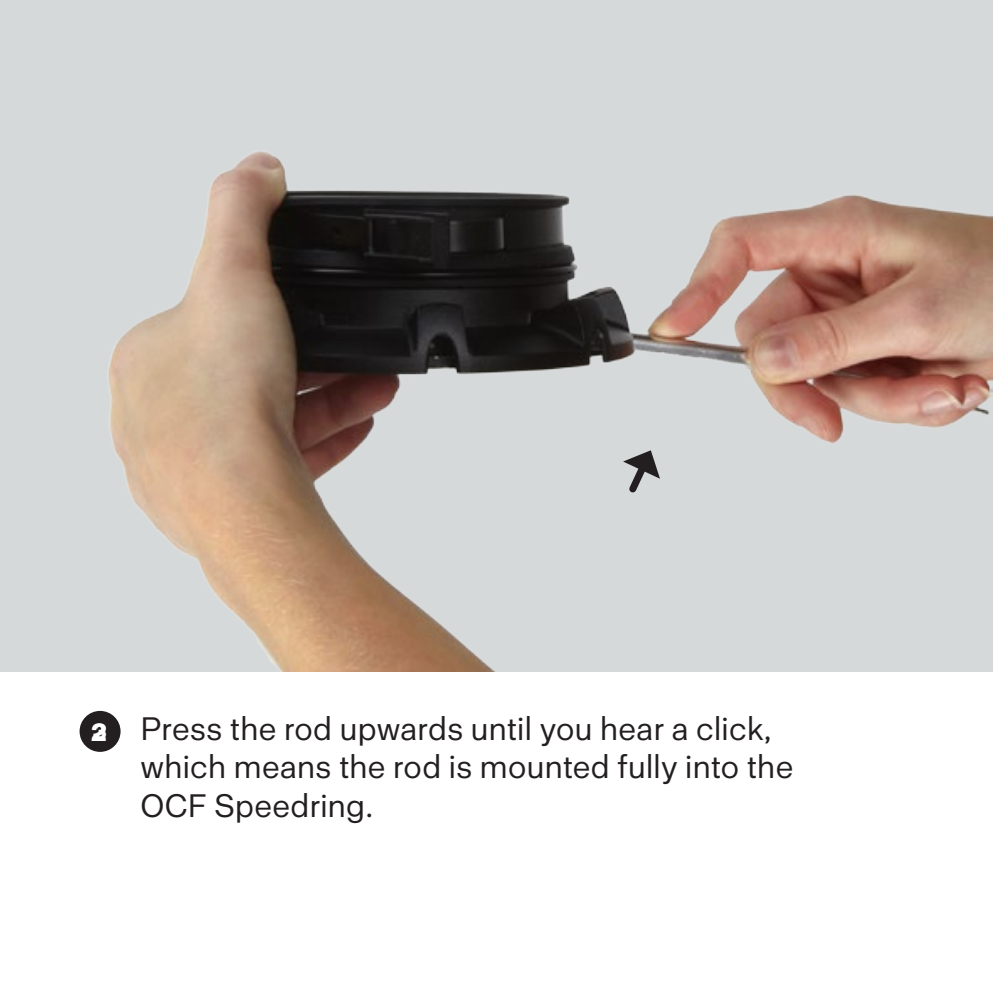
<style>
.page{position:relative;width:993px;height:993px;background:#fff}
.page>*{position:absolute;margin:0;border:0;box-sizing:border-box;transform-origin:0 0}
.Brödtext{font:31.5px/38.5px "Profoto Sans";letter-spacing:.01em;color:#231f20}
.t1{font:700 24.15px "Profoto Sans";color:#fff}
.t2{font:700 21px "Profoto Sans";color:#fff}
</style>
<div class="page">
<div style="left:0;top:0;width:992px;height:671px;background:#d6d9da"></div>
<img style="left:108px;top:151px;width:884px;height:520px">
<svg style="left:623px;top:450px;width:36px;height:48px"></svg>
<div style="left:80px;top:710px;width:40px;height:41px;background:#231f20;border-radius:50%"></div>
<p class="t2" style="left:93px;top:719px;width:15px">3</p>
<p class="Brödtext" style="left:140px;top:708px;width:654px">Press the rod upwards until you hear a click, which means the rod is mounted fully into the<br>OCF Speedring.</p>
<p class="t1" style="left:91px;top:717px;width:17px">2</p>
</div>
